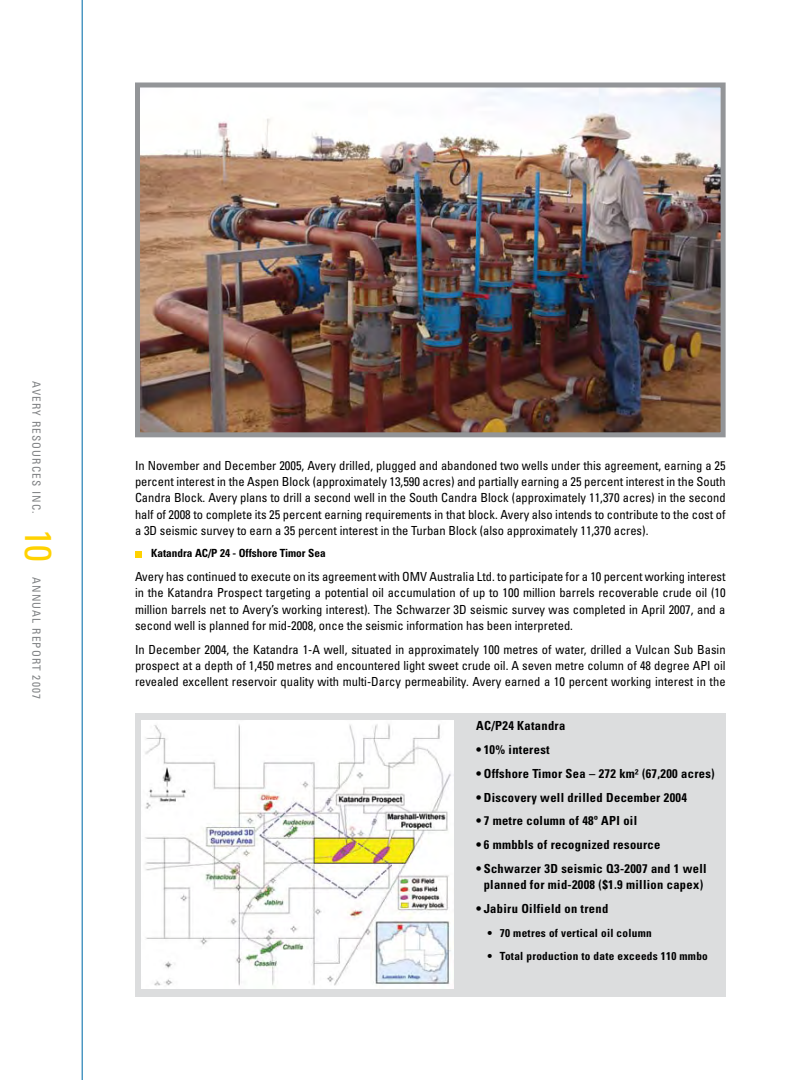
<style>
.page{position:relative;width:810px;height:1080px;background:#fff}
.page>*{position:absolute;margin:0;border:0;box-sizing:border-box;transform-origin:0 0}
.t1{font:condensed 37.5px "Univers";color:#ffd200}
.t2{font:condensed 12.5px/16.2px "Univers";color:#000;text-align:justify}
.t3{font:700 condensed 12.5px/16.2px "Univers";letter-spacing:.025em;color:#000;text-align:center}
.t4{font:700 condensed 11.25px "Univers";letter-spacing:.025em;color:#000}
.t5{font:condensed 11.25px "Univers";letter-spacing:.1em;color:#808284}
.t6{font:700 condensed 11.25px "Univers";color:#000}
</style>
<div class="page">
<svg style="left:135px;top:551px;width:6px;height:6px"></svg>
<div style="left:135px;top:713px;width:591px;height:283px;background:#dcddde"></div>
<img style="left:141px;top:721px;width:313px;height:268px">
<img style="left:141px;top:88px;width:579px;height:343px">
<div style="left:135px;top:82px;width:591px;height:355px;border:5px solid #939598"></div>
<hr style="left:82px;top:0;width:1px;height:1080px;background:#2b85b8">
<p class="t5" style="left:44px;top:381px;width:134px;rotate:90deg">AVERY RESOURCES INC.</p>
<h1 class="t1" style="left:62px;top:529px;width:35px;rotate:90deg">10</h1>
<p class="t5" style="left:44px;top:577px;width:123px;rotate:90deg">ANNUAL REPORT 2007</p>
<p class="t2" style="left:135px;top:457px;width:592px">In November and December 2005, Avery drilled, plugged and abandoned two wells under this agreement, earning a 25 percent interest in the Aspen Block (approximately 1 3,590 acres) and partially earning a 25 percent interest in the South Candra Block. Avery plans to drill a second well in the South Candra Block (approximately 11 ,370 acres) in the second half of 2008 to complete its 25 percent earning requirements in that block. Avery also intends to contribute to the cost of a 3D seismic survey to earn a 35 percent interest in the Turban Block (also approximately 11 ,370 acres).</p>
<p class="t6" style="left:151px;top:546px;width:176px">Katandra AC/P 24 - Offshore Timor Sea</p>
<p class="t2" style="left:135px;top:568px;width:592px">Avery has continued to execute on its agreement with OMV Australia Ltd. to participate for a 1 0 percent working interest in the Katandra Prospect targeting a potential oil accumulation of up to 1 00 million barrels recoverable crude oil (1 0 million barrels net to Avery’s working interest). The Schwarzer 3D seismic survey was completed in April 2007, and a second well is planned for mid-2008, once the seismic information has been interpreted.</p>
<p class="t2" style="left:135px;top:641px;width:592px">In December 2004, the Katandra 1 -A well, situated in approximately 1 00 metres of water, drilled a Vulcan Sub Basin prospect at a depth of 1 ,450 metres and encountered light sweet crude oil. A seven metre column of 48 degree API oil revealed excellent reservoir quality with multi-Darcy permeability. Avery earned a 1 0 percent working interest in the</p>
<p class="t3" style="left:476px;top:718px;width:91px">AC/P24 Katandra</p>
<p class="t3" style="left:476px;top:742px;width:75px">• 10% interest</p>
<p class="t3" style="left:476px;top:765px;width:240px">• Offshore Timor Sea – 272 km² (67,200 acres)</p>
<p class="t3" style="left:476px;top:789px;width:212px">• Discovery well drilled December 2004</p>
<p class="t3" style="left:476px;top:813px;width:162px">• 7 metre column of 48º API oil</p>
<p class="t3" style="left:476px;top:837px;width:186px">• 6 mmbbls of recognized resource</p>
<p class="t3" style="left:476px;top:860px;width:232px">• Schwarzer 3D seismic Q3-2007 and 1 well planned for mid-2008 ($1.9 million capex)</p>
<p class="t3" style="left:476px;top:900px;width:134px">• Jabiru Oilfield on trend</p>
<p class="t4" style="left:488px;top:926px;width:166px">• 70 metres of vertical oil column</p>
<p class="t4" style="left:488px;top:950px;width:222px">• Total production to date exceeds 110 mmbo</p>
</div>
